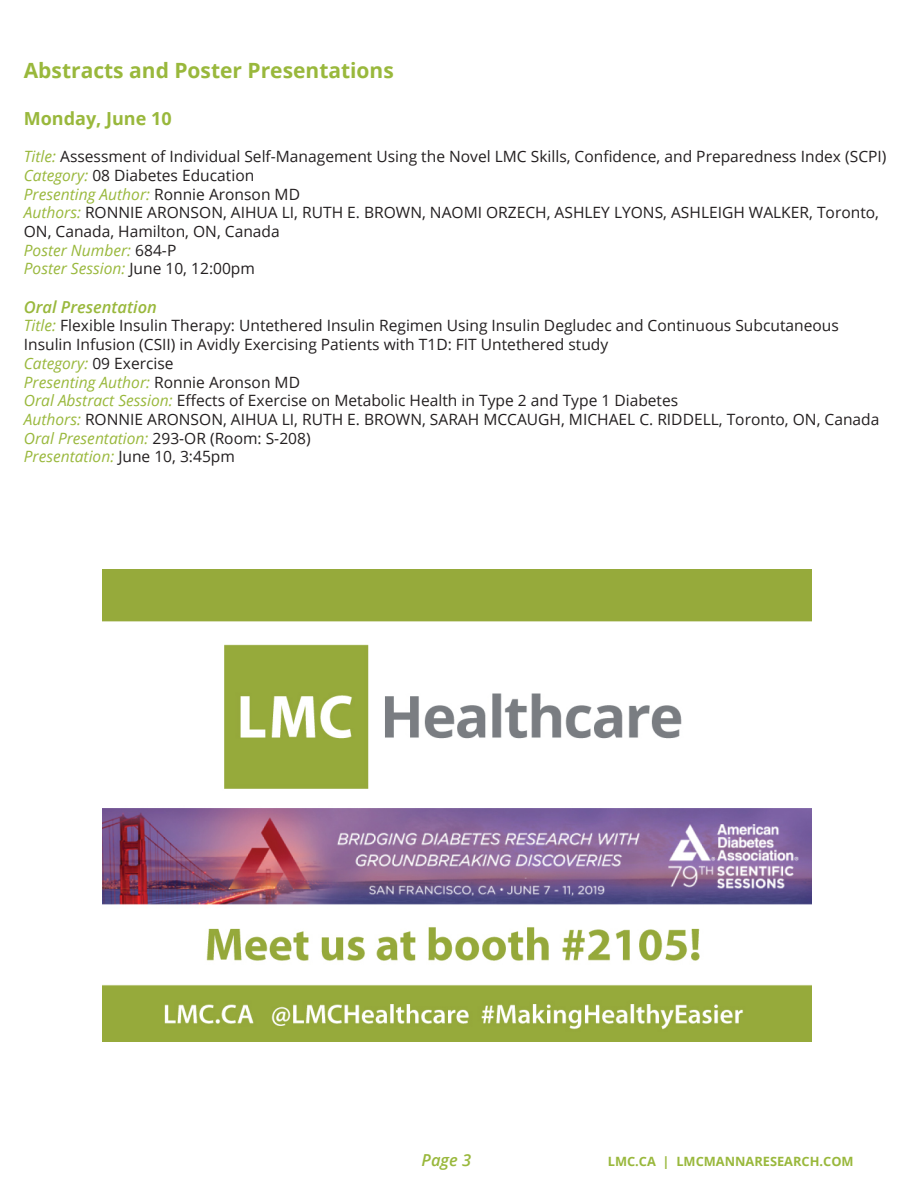
<style>
.page{position:relative;width:918px;height:1188px;background:#fff}
.page>*{position:absolute;margin:0;border:0;box-sizing:border-box;transform-origin:0 0}
.t1{font:700 21px "Open Sans";color:#99b83c}
.t2{font:700 18px "Open Sans";color:#99b83c}
.t3{font:italic 600 16.5px "Open Sans";color:#99b83c}
.t4{font:15.6px/18.8px "Open Sans";color:#231f20}
.t5{font:700 12.75px "Open Sans";color:#99b83c}
.s1{font-style:italic;color:#99b83c}
</style>
<div class="page">
<img style="left:103px;top:569px;width:708px;height:473px">
<h1 class="t1" style="left:24px;top:56px;width:372px">Abstracts and Poster Presentations</h1>
<p class="t2" style="left:24px;top:106px;width:149px">Monday, June 10</p>
<p class="t4" style="left:24px;top:147px;width:864px"><span class="s1">Title:</span> Assessment of Individual Self-Management Using the Novel LMC Skills, Confidence, and Preparedness Index (SCPI)<br><span class="s1">Category:</span> 08 Diabetes Education<br><span class="s1">Presenting Author:</span> Ronnie Aronson MD<br><span class="s1">Authors:</span> RONNIE ARONSON, AIHUA LI, RUTH E. BROWN, NAOMI ORZECH, ASHLEY LYONS, ASHLEIGH WALKER, Toronto, ON, Canada, Hamilton, ON, Canada<br><span class="s1">Poster Number:</span> 684-P<br><span class="s1">Poster Session:</span> June 10, 12:00pm</p>
<p class="t3" style="left:24px;top:295px;width:135px">Oral Presentation</p>
<p class="t4" style="left:24px;top:316px;width:857px"><span class="s1">Title:</span> Flexible Insulin Therapy: Untethered Insulin Regimen Using Insulin Degludec and Continuous Subcutaneous Insulin Infusion (CSII) in Avidly Exercising Patients with T1D: FIT Untethered study<br><span class="s1">Category:</span> 09 Exercise<br><span class="s1">Presenting Author:</span> Ronnie Aronson MD<br><span class="s1">Oral Abstract Session:</span> Effects of Exercise on Metabolic Health in Type 2 and Type 1 Diabetes<br><span class="s1">Authors:</span> RONNIE ARONSON, AIHUA LI, RUTH E. BROWN, SARAH MCCAUGH, MICHAEL C. RIDDELL, Toronto, ON, Canada <span class="s1">Oral Presentation:</span> 293-OR (Room: S-208)<br><span class="s1">Presentation:</span> June 10, 3:45pm</p>
<p class="t3" style="left:422px;top:1148px;width:51px">Page 3</p>
<p class="t5" style="left:608px;top:1152px;width:247px">LMC.CA | LMCMANNARESEARCH.COM</p>
</div>
